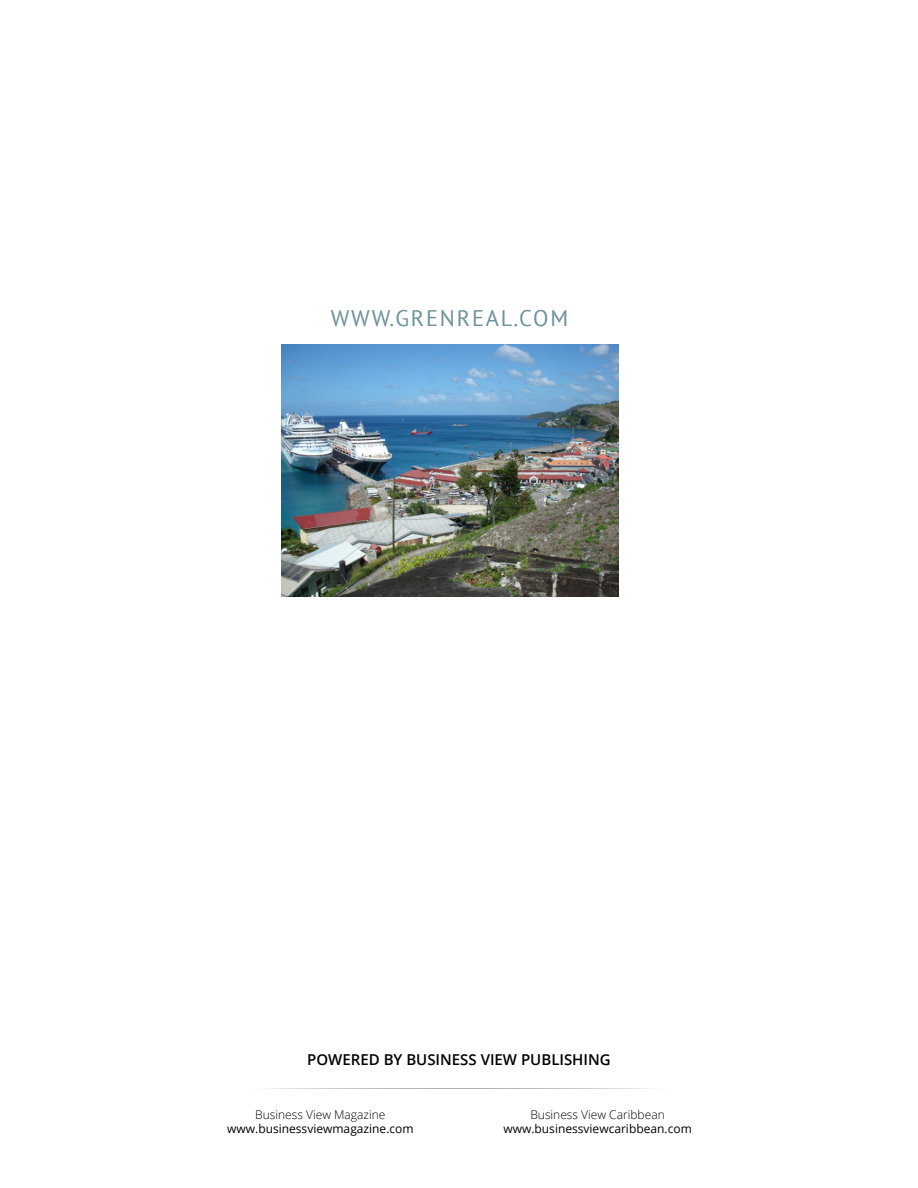
<style>
.page{position:relative;width:918px;height:1188px;background:#fff}
.page>*{position:absolute;margin:0;border:0;box-sizing:border-box;transform-origin:0 0}
.t1{font:22.5px "PT Sans";letter-spacing:.08em;color:#6c919a}
.t2{font:600 15px "Open Sans";color:#000}
.t3{font:12px "Open Sans";color:#000}
.t4{font:300 12px "Open Sans";color:#000}
</style>
<div class="page">
<svg style="left:265px;top:1088px;width:388px;height:1px"></svg>
<img style="left:282px;top:345px;width:336px;height:252px">
<h1 class="t1" style="left:331px;top:303px;width:239px">WWW.GRENREAL.COM</h1>
<p class="t2" style="left:307px;top:1049px;width:305px">POWERED BY BUSINESS VIEW PUBLISHING</p>
<p class="t4" style="left:255px;top:1106px;width:132px">Business View Magazine</p>
<p class="t3" style="left:227px;top:1121px;width:188px">www.businessviewmagazine.com</p>
<p class="t4" style="left:530px;top:1106px;width:136px">Business View Caribbean</p>
<p class="t3" style="left:503px;top:1121px;width:190px">www.businessviewcaribbean.com</p>
</div>
